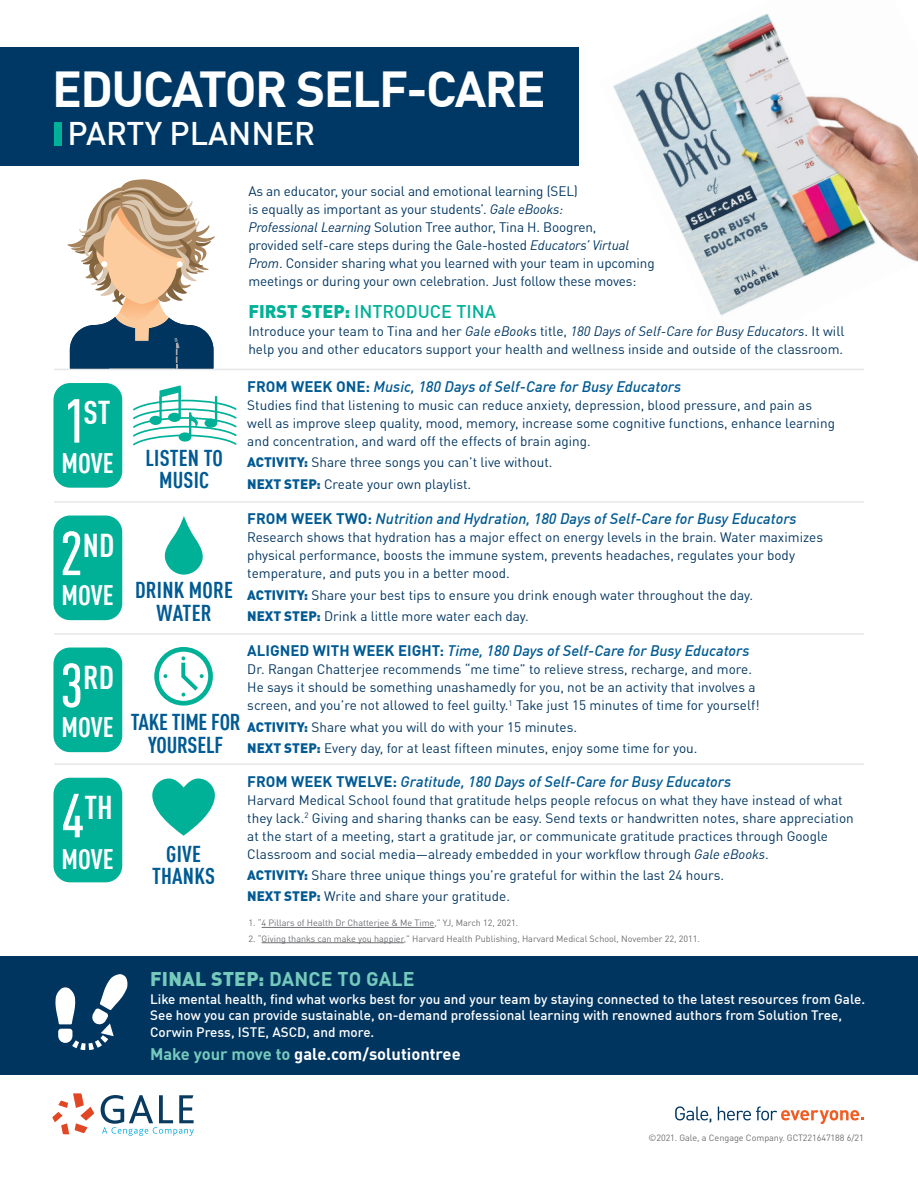
<style>
.page{position:relative;width:918px;height:1188px;background:#fff}
.page>*{position:absolute;margin:0;border:0;box-sizing:border-box;transform-origin:0 0}
.t1{font:700 49.5px "DIN Offc";letter-spacing:-.03em;color:#fff}
.t2{font:700 condensed 32.4px "DIN Offc";color:#fff}
.t3{font:500 32.1px "DIN Offc";color:#fff}
.t4{font:700 condensed 27.75px "DIN Offc";color:#fff}
.t5{font:700 condensed 22.5px/22.5px "DIN Offc";letter-spacing:.01em;color:#005a93;text-align:center}
.t6{font:700 condensed 22.5px/22.5px "DIN Offc";letter-spacing:-.01em;color:#005a93;text-align:center}
.t7{font:700 19.5px "DIN Offc";letter-spacing:.01em;color:#76cabc}
.t8{font:500 18px "DIN Offc";color:#00b198}
.t9{font:700 16.5px "DIN Offc";color:#fff}
.t10{font:italic 500 15px "DIN Offc";color:#005a93}
.t11{font:13.5px/18px "DIN Offc";color:#003560}
.t12{font:500 13.5px/16.5px "DIN Offc";color:#fff}
.t13{font:9px "DIN Offc";color:#6c6d70}
.s1{font-weight:500;font-size:61.05px}
.s2{font-style:italic}
.s3{font-weight:900}
.s4{font-weight:700;font-style:normal}
.s5{font-weight:900;color:#005a93}
.s6{color:#76cabc}
</style>
<div class="page">
<div style="left:53px;top:383px;width:69px;height:105px;background:#00b198;border-radius:17px"></div>
<div style="left:53px;top:516px;width:69px;height:104px;background:#00b198;border-radius:17px"></div>
<div style="left:53px;top:648px;width:69px;height:104px;background:#00b198;border-radius:17px"></div>
<div style="left:53px;top:778px;width:69px;height:104px;background:#00b198;border-radius:17px"></div>
<img style="left:613px;top:13px;width:305px;height:302px">
<div style="left:0;top:47px;width:579px;height:118px;background:#003865"></div>
<svg style="left:133px;top:385px;width:104px;height:61px"></svg>
<svg style="left:164px;top:516px;width:39px;height:59px"></svg>
<div style="left:154px;top:647px;width:59px;height:59px;border:5px solid #00b198;border-radius:50%"></div>
<svg style="left:163px;top:674px;width:4px;height:4px"></svg>
<svg style="left:181px;top:656px;width:23px;height:41px"></svg>
<svg style="left:152px;top:778px;width:63px;height:58px"></svg>
<hr style="left:54px;top:369px;width:810px;height:1px;background:#e6e7e9">
<hr style="left:54px;top:501px;width:810px;height:2px;background:#e6e7e9">
<hr style="left:54px;top:633px;width:810px;height:2px;background:#e6e7e9">
<hr style="left:54px;top:763px;width:810px;height:2px;background:#e6e7e9">
<div style="left:54px;top:122px;width:8px;height:24px;background:#00b198"></div>
<svg style="left:68px;top:179px;width:147px;height:189px"></svg>
<div style="left:0;top:956px;width:918px;height:119px;background:#003560"></div>
<svg style="left:55px;top:974px;width:72px;height:76px"></svg>
<hr style="left:262px;top:927px;width:172px;height:1px;background:#6c6d70">
<hr style="left:262px;top:942px;width:142px;height:1px;background:#6c6d70">
<svg style="left:52px;top:1093px;width:42px;height:41px"></svg>
<svg style="left:101px;top:1095px;width:93px;height:41px"></svg>
<svg style="left:675px;top:1106px;width:36px;height:17px"></svg>
<svg style="left:718px;top:1107px;width:146px;height:17px"></svg>
<p class="t1" style="left:52px;top:56px;width:495px">EDUCATOR SELF-CARE</p>
<p class="t3" style="left:67px;top:113px;width:249px">PARTY PLANNER</p>
<p class="t2" style="left:64px;top:393px;width:48px"><span class="s1">1</span>ST</p>
<p class="t4" style="left:62px;top:446px;width:54px">MOVE</p>
<p class="t2" style="left:60px;top:525px;width:56px"><span class="s1">2</span>ND</p>
<p class="t4" style="left:62px;top:579px;width:54px">MOVE</p>
<p class="t2" style="left:60px;top:657px;width:55px"><span class="s1">3</span>RD</p>
<p class="t4" style="left:62px;top:711px;width:54px">MOVE</p>
<p class="t2" style="left:61px;top:788px;width:53px"><span class="s1">4</span>TH</p>
<p class="t4" style="left:62px;top:842px;width:54px">MOVE</p>
<p class="t11" style="left:248px;top:182px;width:408px">As an educator, your social and emotional learning (SEL)<br>is equally as important as your students’. <span class="s2">Gale eBooks:<br>Professional Learning</span> Solution Tree author, Tina H. Boogren,<br>provided self-care steps during the Gale-hosted <span class="s2">Educators’ Virtual Prom</span>. Consider sharing what you learned with your team in upcoming meetings or during your own celebration. Just follow these moves:</p>
<p class="t8" style="left:248px;top:300px;width:249px"><span class="s3">FIRST STEP:</span> INTRODUCE TINA</p>
<p class="t11" style="left:248px;top:322px;width:598px">Introduce your team to Tina and her <span class="s2">Gale eBook</span>s title, <span class="s2">180 Days of Self-Care for Busy Educators</span>. It will help you and other educators support your health and wellness inside and outside of the classroom.</p>
<p class="t10" style="left:247px;top:377px;width:435px"><span class="s4">FROM WEEK ONE:</span> Music, 180 Days of Self-Care for Busy Educators</p>
<p class="t11" style="left:247px;top:396px;width:589px">Studies find that listening to music can reduce anxiety, depression, blood pressure, and pain as well as improve sleep quality, mood, memory, increase some cognitive functions, enhance learning and concentration, and ward off the effects of brain aging.</p>
<p class="t11" style="left:247px;top:453px;width:307px"><span class="s5">ACTIVITY:</span> Share three songs you can’t live without.</p>
<p class="t11" style="left:247px;top:475px;width:225px"><span class="s5">NEXT STEP:</span> Create your own playlist.</p>
<p class="t10" style="left:247px;top:509px;width:551px"><span class="s4">FROM WEEK TWO:</span> Nutrition and Hydration, 180 Days of Self-Care for Busy Educators</p>
<p class="t11" style="left:247px;top:529px;width:577px">Research shows that hydration has a major effect on energy levels in the brain. Water maximizes physical performance, boosts the immune system, prevents headaches, regulates your body temperature, and puts you in a better mood.</p>
<p class="t11" style="left:247px;top:586px;width:507px"><span class="s5">ACTIVITY:</span> Share your best tips to ensure you drink enough water throughout the day.</p>
<p class="t11" style="left:247px;top:607px;width:283px"><span class="s5">NEXT STEP:</span> Drink a little more water each day.</p>
<p class="t10" style="left:247px;top:641px;width:504px"><span class="s4">ALIGNED WITH WEEK EIGHT:</span> Time, 180 Days of Self-Care for Busy Educators</p>
<p class="t11" style="left:247px;top:661px;width:514px">Dr. Rangan Chatterjee recommends “me time” to relieve stress, recharge, and more.<br>He says it should be something unashamedly for you, not be an activity that involves a screen, and you’re not allowed to feel guilty.<sup>1</sup> Take just 15 minutes of time for yourself!</p>
<p class="t11" style="left:247px;top:718px;width:331px"><span class="s5">ACTIVITY:</span> Share what you will do with your 15 minutes.</p>
<p class="t11" style="left:247px;top:739px;width:452px"><span class="s5">NEXT STEP:</span> Every day, for at least fifteen minutes, enjoy some time for you.</p>
<p class="t10" style="left:247px;top:772px;width:485px"><span class="s4">FROM WEEK TWELVE:</span> Gratitude, 180 Days of Self-Care for Busy Educators</p>
<p class="t11" style="left:247px;top:791px;width:608px">Harvard Medical School found that gratitude helps people refocus on what they have instead of what they lack.<sup>2</sup> Giving and sharing thanks can be easy. Send texts or handwritten notes, share appreciation at the start of a meeting, start a gratitude jar, or communicate gratitude practices through Google Classroom and social media—already embedded in your workflow through <span class="s2">Gale eBooks</span>.</p>
<p class="t11" style="left:247px;top:866px;width:478px"><span class="s5">ACTIVITY:</span> Share three unique things you’re grateful for within the last 24 hours.</p>
<p class="t11" style="left:247px;top:887px;width:264px"><span class="s5">NEXT STEP:</span> Write and share your gratitude.</p>
<p class="t5" style="left:145px;top:446px;width:79px">LISTEN TO<br>MUSIC</p>
<p class="t5" style="left:135px;top:579px;width:100px">DRINK MORE<br>WATER</p>
<p class="t6" style="left:131px;top:711px;width:111px">TAKE TIME FOR<br>YOURSELF</p>
<p class="t5" style="left:152px;top:842px;width:65px">GIVE<br>THANKS</p>
<p class="t13" style="left:248px;top:917px;width:271px">1. “4 Pillars of Health Dr Chatterjee &amp; Me Time,” YJ, March 12, 2021.</p>
<p class="t13" style="left:248px;top:933px;width:453px">2. “Giving thanks can make you happier,” Harvard Health Publishing, Harvard Medical School, November 22, 2011.</p>
<p class="t7" style="left:150px;top:966px;width:266px"><span class="s3">FINAL STEP:</span> DANCE TO GALE</p>
<p class="t12" style="left:150px;top:991px;width:717px">Like mental health, find what works best for you and your team by staying connected to the latest resources from Gale.<br>See how you can provide sustainable, on-demand professional learning with renowned authors from Solution Tree,<br>Corwin Press, ISTE, ASCD, and more.</p>
<p class="t9" style="left:150px;top:1043px;width:312px"><span class="s6">Make your move to</span> gale.com/solutiontree</p>
<p class="t13" style="left:649px;top:1132px;width:217px">©2021. Gale, a Cengage Company. GCT221647188 6/21</p>
</div>
